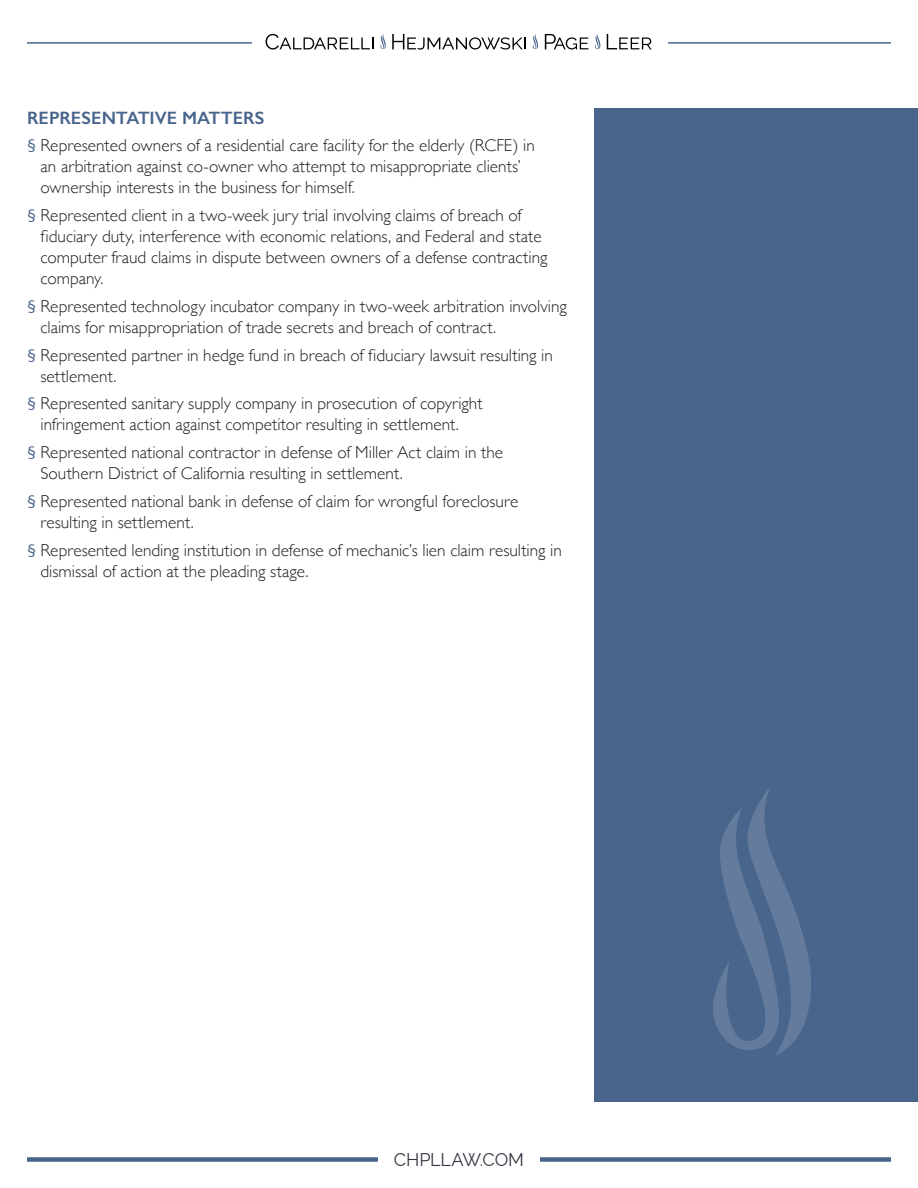
<style>
.page{position:relative;width:918px;height:1188px;background:#fff}
.page>*{position:absolute;margin:0;border:0;box-sizing:border-box;transform-origin:0 0}
.t1{font:600 18px "Gill Sans";color:#49658c}
.List_Paragraph{font:18px "Raleway";letter-spacing:-.015em;color:#343442}
.t2{font:300 17.25px/21px "Gill Sans";color:#231f20}
.s1{font-family:"Myriad Pro";font-weight:400;color:#49658c}
</style>
<div class="page">
<div style="left:27px;top:1157px;width:864px;height:5px;background:#49658c"></div>
<hr style="left:27px;top:42px;width:864px;height:2px;background:#49658c">
<div style="left:252px;top:12px;width:416px;height:39px;background:#fff"></div>
<svg style="left:266px;top:34px;width:107px;height:16px"></svg>
<svg style="left:392px;top:34px;width:134px;height:16px"></svg>
<svg style="left:545px;top:34px;width:43px;height:15px"></svg>
<svg style="left:607px;top:34px;width:45px;height:15px"></svg>
<svg style="left:380px;top:34px;width:6px;height:15px"></svg>
<svg style="left:533px;top:34px;width:5px;height:15px"></svg>
<svg style="left:595px;top:34px;width:6px;height:15px"></svg>
<div style="left:378px;top:1149px;width:162px;height:31px;background:#fff"></div>
<div style="left:594px;top:108px;width:324px;height:994px;background:#49658c"></div>
<svg style="left:713px;top:787px;width:98px;height:269px"></svg>
<p class="t1" style="left:27px;top:107px;width:239px">REPRESENTATIVE MATTERS</p>
<p class="t2" style="left:40px;top:134px;width:496px;text-indent:-14px"><span class="s1">§</span> Represented owners of a residential care facility for the elderly (RCFE) in an arbitration against co-owner who attempt to misappropriate clients’ ownership interests in the business for himself.</p>
<p class="t2" style="left:40px;top:204px;width:508px;text-indent:-14px"><span class="s1">§</span> Represented client in a two-week jury trial involving claims of breach of fiduciary duty, interference with economic relations, and Federal and state computer fraud claims in dispute between owners of a defense contracting company.</p>
<p class="t2" style="left:40px;top:295px;width:528px;text-indent:-14px"><span class="s1">§</span> Represented technology incubator company in two-week arbitration involving claims for misappropriation of trade secrets and breach of contract.</p>
<p class="t2" style="left:40px;top:344px;width:514px;text-indent:-14px"><span class="s1">§</span> Represented partner in hedge fund in breach of fiduciary lawsuit resulting in settlement.</p>
<p class="t2" style="left:27px;top:392px;width:457px;text-align:center"><span class="s1">§</span> Represented sanitary supply company in prosecution of copyright infringement action against competitor resulting in settlement.</p>
<p class="t2" style="left:40px;top:441px;width:464px;text-indent:-14px"><span class="s1">§</span> Represented national contractor in defense of Miller Act claim in the<br>Southern District of California resulting in settlement.</p>
<p class="t2" style="left:40px;top:490px;width:479px;text-indent:-14px"><span class="s1">§</span> Represented national bank in defense of claim for wrongful foreclosure resulting in settlement.</p>
<p class="t2" style="left:40px;top:539px;width:523px;text-indent:-14px"><span class="s1">§</span> Represented lending institution in defense of mechanic’s lien claim resulting in dismissal of action at the pleading stage.</p>
<p class="List_Paragraph" style="left:394px;top:1149px;width:132px">CHPLLAW.COM</p>
</div>
